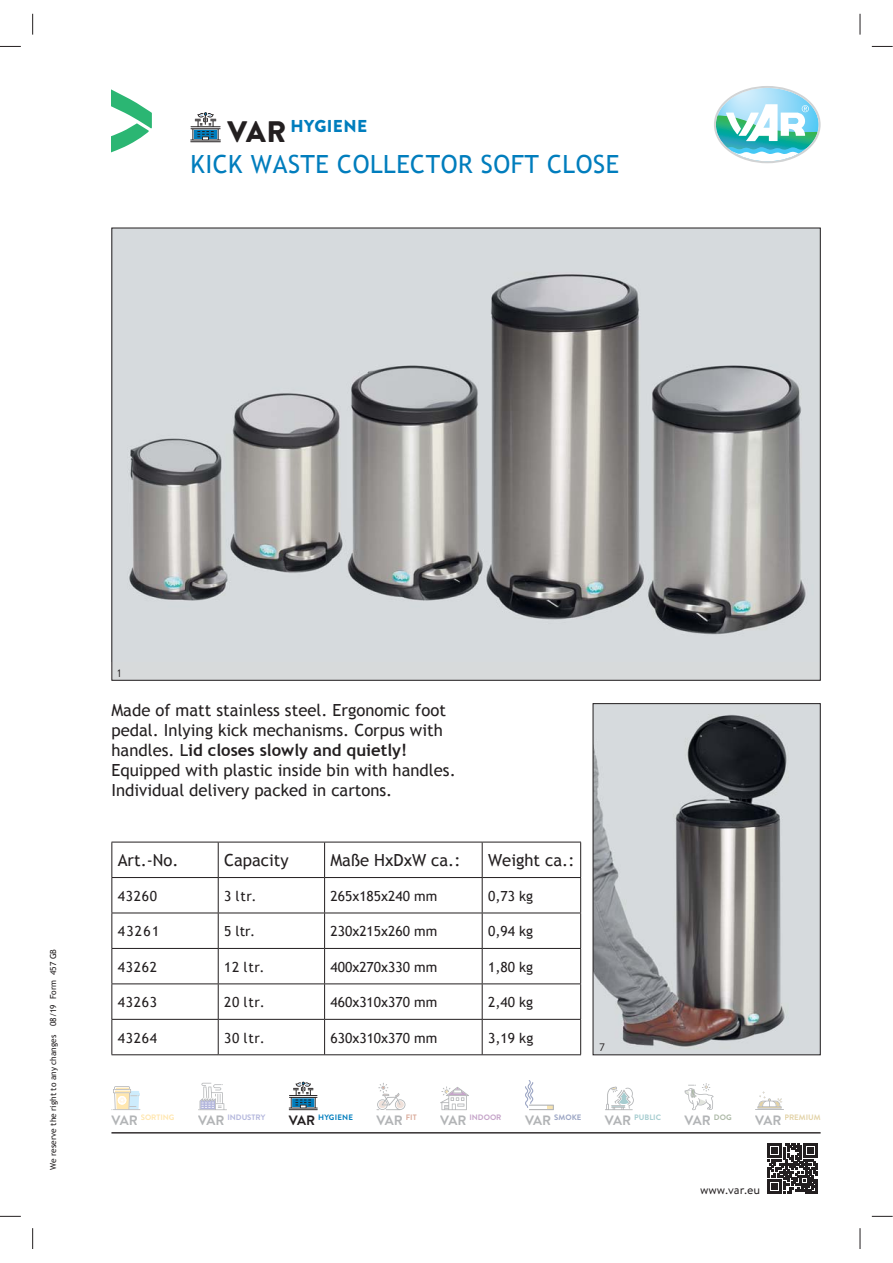
<style>
.page{position:relative;width:893px;height:1263px;background:#fff}
.page>*{position:absolute;margin:0;border:0;box-sizing:border-box;transform-origin:0 0}
.t1{font:25.05px "Trebuchet MS";letter-spacing:.02em;color:#007dbd}
.t2{font:900 17.25px "Brandon Grotesque";letter-spacing:.02em;color:#007dbd}
.t3{font:16.65px/20px "Trebuchet MS";color:#231f20}
.t4{font:13.95px "Trebuchet MS";color:#231f20}
.t5{font:13.95px "Brandon Grotesque";color:#231f20}
.t6{font:700 13.5px "Brandon Grotesque";letter-spacing:-.025em;color:#b2b4b6}
.t7{font:11.1px "Brandon Grotesque";color:#231f20}
.t8{font:8.4px "Trebuchet MS";color:#231f20}
.t9{font:700 7.8px "Brandon Grotesque";color:#b4b7dd}
.t10{font:700 7.8px "Brandon Grotesque";color:#ffe7b0}
.t11{font:700 7.8px "Brandon Grotesque";letter-spacing:.02em;color:#007dbd}
.t12{font:700 7.8px "Brandon Grotesque";color:#e3d3a8}
.t13{font:700 7.8px "Brandon Grotesque";color:#c5a4c9}
.t14{font:700 7.8px "Brandon Grotesque";color:#a6cdd0}
.t15{font:700 7.8px "Brandon Grotesque";color:#9ba5c4}
.s1{font-size:29.7px;color:#231f20}
.s2{font-weight:700}
.s3{font-size:13.5px;color:#b2b4b6}
.s4{font-size:13.5px;color:#231f20}
</style>
<div class="page">
<svg style="left:190px;top:112px;width:31px;height:30px"></svg>
<svg style="left:111px;top:89px;width:41px;height:64px"></svg>
<svg style="left:714px;top:86px;width:106px;height:77px"></svg>
<hr style="left:111px;top:1132px;width:709px;height:2px;background:#231f20">
<svg style="left:111px;top:1086px;width:29px;height:24px"></svg>
<svg style="left:198px;top:1083px;width:29px;height:27px"></svg>
<svg style="left:289px;top:1082px;width:29px;height:28px"></svg>
<svg style="left:376px;top:1083px;width:29px;height:27px"></svg>
<svg style="left:440px;top:1086px;width:29px;height:24px"></svg>
<svg style="left:525px;top:1080px;width:29px;height:30px"></svg>
<svg style="left:605px;top:1087px;width:29px;height:23px"></svg>
<svg style="left:685px;top:1083px;width:28px;height:27px"></svg>
<svg style="left:755px;top:1091px;width:29px;height:19px"></svg>
<svg style="left:767px;top:1143px;width:51px;height:51px"></svg>
<div style="left:112px;top:228px;width:708px;height:452px;background:#d7dadb"></div>
<img style="left:129px;top:274px;width:677px;height:361px">
<hr style="left:111px;top:842px;width:107px;height:1px;background:#231f20">
<hr style="left:111px;top:842px;width:1px;height:35px;background:#231f20">
<hr style="left:218px;top:842px;width:107px;height:1px;background:#231f20">
<hr style="left:218px;top:842px;width:1px;height:35px;background:#231f20">
<hr style="left:325px;top:842px;width:157px;height:1px;background:#231f20">
<hr style="left:324px;top:842px;width:1px;height:35px;background:#231f20">
<hr style="left:482px;top:842px;width:99px;height:1px;background:#231f20">
<hr style="left:482px;top:842px;width:1px;height:35px;background:#231f20">
<hr style="left:580px;top:842px;width:1px;height:35px;background:#231f20">
<hr style="left:111px;top:877px;width:107px;height:1px;background:#231f20">
<hr style="left:111px;top:878px;width:1px;height:35px;background:#231f20">
<hr style="left:218px;top:877px;width:107px;height:1px;background:#231f20">
<hr style="left:218px;top:878px;width:1px;height:35px;background:#231f20">
<hr style="left:325px;top:877px;width:157px;height:1px;background:#231f20">
<hr style="left:324px;top:878px;width:1px;height:35px;background:#231f20">
<hr style="left:482px;top:877px;width:99px;height:1px;background:#231f20">
<hr style="left:482px;top:878px;width:1px;height:35px;background:#231f20">
<hr style="left:580px;top:878px;width:1px;height:35px;background:#231f20">
<hr style="left:111px;top:913px;width:107px;height:1px;background:#231f20">
<hr style="left:111px;top:913px;width:1px;height:35px;background:#231f20">
<hr style="left:218px;top:913px;width:107px;height:1px;background:#231f20">
<hr style="left:218px;top:913px;width:1px;height:35px;background:#231f20">
<hr style="left:325px;top:913px;width:157px;height:1px;background:#231f20">
<hr style="left:324px;top:913px;width:1px;height:35px;background:#231f20">
<hr style="left:482px;top:913px;width:99px;height:1px;background:#231f20">
<hr style="left:482px;top:913px;width:1px;height:35px;background:#231f20">
<hr style="left:580px;top:913px;width:1px;height:35px;background:#231f20">
<hr style="left:111px;top:948px;width:107px;height:1px;background:#231f20">
<hr style="left:111px;top:949px;width:1px;height:35px;background:#231f20">
<hr style="left:218px;top:948px;width:107px;height:1px;background:#231f20">
<hr style="left:218px;top:949px;width:1px;height:35px;background:#231f20">
<hr style="left:325px;top:948px;width:157px;height:1px;background:#231f20">
<hr style="left:324px;top:949px;width:1px;height:35px;background:#231f20">
<hr style="left:482px;top:948px;width:99px;height:1px;background:#231f20">
<hr style="left:482px;top:949px;width:1px;height:35px;background:#231f20">
<hr style="left:580px;top:949px;width:1px;height:35px;background:#231f20">
<hr style="left:111px;top:984px;width:107px;height:1px;background:#231f20">
<hr style="left:111px;top:984px;width:1px;height:35px;background:#231f20">
<hr style="left:218px;top:984px;width:107px;height:1px;background:#231f20">
<hr style="left:218px;top:984px;width:1px;height:35px;background:#231f20">
<hr style="left:325px;top:984px;width:157px;height:1px;background:#231f20">
<hr style="left:324px;top:984px;width:1px;height:35px;background:#231f20">
<hr style="left:482px;top:984px;width:99px;height:1px;background:#231f20">
<hr style="left:482px;top:984px;width:1px;height:35px;background:#231f20">
<hr style="left:580px;top:984px;width:1px;height:35px;background:#231f20">
<hr style="left:111px;top:1019px;width:107px;height:1px;background:#231f20">
<hr style="left:111px;top:1020px;width:1px;height:34px;background:#231f20">
<hr style="left:218px;top:1019px;width:107px;height:1px;background:#231f20">
<hr style="left:218px;top:1020px;width:1px;height:34px;background:#231f20">
<hr style="left:325px;top:1019px;width:157px;height:1px;background:#231f20">
<hr style="left:324px;top:1020px;width:1px;height:34px;background:#231f20">
<hr style="left:482px;top:1019px;width:99px;height:1px;background:#231f20">
<hr style="left:482px;top:1020px;width:1px;height:34px;background:#231f20">
<hr style="left:580px;top:1020px;width:1px;height:34px;background:#231f20">
<hr style="left:111px;top:1054px;width:107px;height:1px;background:#231f20">
<hr style="left:218px;top:1054px;width:363px;height:1px;background:#231f20">
<img style="left:595px;top:705px;width:223px;height:348px">
<div style="left:593px;top:703px;width:227px;height:352px;border:1px solid #231f20"></div>
<svg style="left:0;top:46px;width:21px;height:1px"></svg>
<svg style="left:872px;top:46px;width:21px;height:1px"></svg>
<svg style="left:0;top:1216px;width:21px;height:1px"></svg>
<svg style="left:872px;top:1216px;width:21px;height:1px"></svg>
<svg style="left:32px;top:14px;width:1px;height:21px"></svg>
<svg style="left:32px;top:1228px;width:1px;height:21px"></svg>
<svg style="left:860px;top:14px;width:1px;height:21px"></svg>
<svg style="left:860px;top:1228px;width:1px;height:21px"></svg>
<p class="t2" style="left:228px;top:116px;width:141px"><span class="s1">VAR</span> HYGIENE</p>
<h1 class="t1" style="left:190px;top:150px;width:430px">KICK WASTE COLLECTOR SOFT CLOSE</h1>
<p class="t8" style="left:48px;top:1170px;width:222px;rotate:-90deg">We reserve the right to any changes 08/19 Form 457 GB</p>
<p class="t7" style="left:117px;top:669px;width:5px">1</p>
<p class="t3" style="left:111px;top:700px;width:346px">Made of matt stainless steel. Ergonomic foot pedal. Inlying kick mechanisms. Corpus with handles. L<span class="s2">id closes slowly and quietly!<br></span>Equipped with plastic inside bin with handles.<br>Individual delivery packed in cartons.</p>
<p class="t3" style="left:118px;top:851px;width:62px">Art.-No.</p>
<p class="t3" style="left:224px;top:851px;width:66px">Capacity</p>
<p class="t3" style="left:330px;top:851px;width:132px">Maße HxDxW ca.:</p>
<p class="t3" style="left:488px;top:851px;width:88px">Weight ca.:</p>
<p class="t4" style="left:118px;top:888px;width:41px">43260</p>
<p class="t4" style="left:224px;top:888px;width:34px">3 ltr.</p>
<p class="t4" style="left:330px;top:888px;width:108px">265x185x240 mm</p>
<p class="t4" style="left:488px;top:888px;width:47px">0,73 kg</p>
<p class="t4" style="left:118px;top:923px;width:43px">43261</p>
<p class="t4" style="left:224px;top:923px;width:33px">5 ltr.</p>
<p class="t4" style="left:330px;top:923px;width:108px">230x215x260 mm</p>
<p class="t4" style="left:488px;top:923px;width:47px">0,94 kg</p>
<p class="t4" style="left:118px;top:959px;width:41px">43262</p>
<p class="t4" style="left:224px;top:959px;width:42px">12 ltr.</p>
<p class="t4" style="left:330px;top:959px;width:108px">400x270x330 mm</p>
<p class="t4" style="left:488px;top:959px;width:47px">1,80 kg</p>
<p class="t4" style="left:118px;top:994px;width:41px">43263</p>
<p class="t4" style="left:224px;top:994px;width:42px">20 ltr.</p>
<p class="t4" style="left:331px;top:994px;width:108px">460x310x370 mm</p>
<p class="t4" style="left:488px;top:994px;width:47px">2,40 kg</p>
<p class="t4" style="left:118px;top:1030px;width:41px">43264</p>
<p class="t4" style="left:224px;top:1030px;width:42px">30 ltr.</p>
<p class="t4" style="left:331px;top:1030px;width:108px">630x310x370 mm</p>
<p class="t4" style="left:488px;top:1030px;width:47px">3,19 kg</p>
<p class="t7" style="left:599px;top:1043px;width:7px">7</p>
<p class="t10" style="left:111px;top:1115px;width:65px"><span class="s3">VAR</span> SORTING</p>
<p class="t9" style="left:198px;top:1115px;width:69px"><span class="s3">VAR</span> INDUSTRY</p>
<p class="t11" style="left:289px;top:1115px;width:66px"><span class="s4">VAR</span> HYGIENE</p>
<p class="t6" style="left:376px;top:1115px;width:42px">VAR <sup>FIT</sup></p>
<p class="t13" style="left:440px;top:1115px;width:63px"><span class="s3">VAR</span> INDOOR</p>
<p class="t15" style="left:525px;top:1115px;width:58px"><span class="s3">VAR</span> SMOKE</p>
<p class="t14" style="left:605px;top:1115px;width:58px"><span class="s3">VAR</span> PUBLIC</p>
<p class="t6" style="left:685px;top:1115px;width:48px">VAR <sup>DOG</sup></p>
<p class="t12" style="left:755px;top:1115px;width:67px"><span class="s3">VAR</span> PREMIUM</p>
<p class="t5" style="left:700px;top:1184px;width:62px">www.var.eu</p>
</div>
